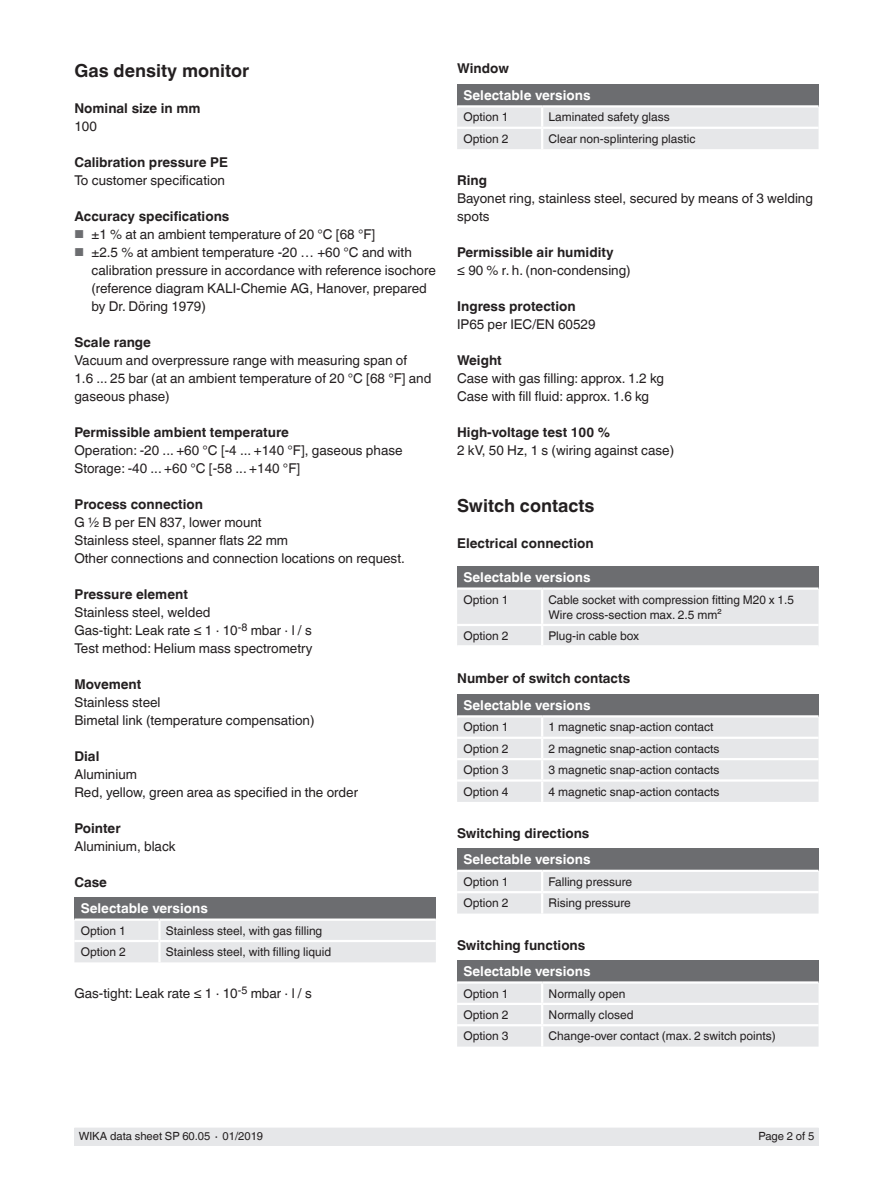
<style>
.page{position:relative;width:893px;height:1188px;background:#fff}
.page>*{position:absolute;margin:0;border:0;box-sizing:border-box;transform-origin:0 0}
.t1{font:700 18px "Helvetica World";color:#231f20}
.t2{font:13.5px/18px "Helvetica World";color:#231f20}
.t3{font:700 13.5px "Helvetica World";color:#231f20}
.t4{font:700 13.5px "Helvetica World";color:#fff}
.t5{font:12px/15px "Helvetica World";color:#231f20}
.t6{font:11.25px "Helvetica World";color:#231f20}
.s1{font-size:11.55px;color:#6c6d70}
</style>
<div class="page">
<div style="left:74px;top:1128px;width:745px;height:17px;background:#e6e7e9"></div>
<div style="left:74px;top:897px;width:362px;height:23px;background:#6c6d70"></div>
<div style="left:74px;top:921px;width:362px;height:41px;background:#e6e7e9"></div>
<hr style="left:74px;top:919px;width:85px;height:2px;background:#fff">
<hr style="left:159px;top:919px;width:277px;height:2px;background:#fff">
<hr style="left:158px;top:921px;width:3px;height:19px;background:#fff">
<hr style="left:74px;top:940px;width:85px;height:2px;background:#fff">
<hr style="left:159px;top:940px;width:277px;height:2px;background:#fff">
<hr style="left:158px;top:942px;width:3px;height:20px;background:#fff">
<div style="left:457px;top:84px;width:361px;height:22px;background:#6c6d70"></div>
<hr style="left:457px;top:105px;width:85px;height:3px;background:#fff">
<hr style="left:542px;top:105px;width:276px;height:3px;background:#fff">
<div style="left:457px;top:106px;width:361px;height:43px;background:#e6e7e9"></div>
<hr style="left:457px;top:127px;width:85px;height:2px;background:#fff">
<hr style="left:542px;top:127px;width:276px;height:2px;background:#fff">
<hr style="left:541px;top:129px;width:2px;height:20px;background:#fff">
<div style="left:457px;top:566px;width:361px;height:23px;background:#6c6d70"></div>
<hr style="left:457px;top:587px;width:85px;height:3px;background:#fff">
<hr style="left:542px;top:587px;width:276px;height:3px;background:#fff">
<div style="left:457px;top:590px;width:361px;height:55px;background:#e6e7e9"></div>
<div style="left:457px;top:694px;width:361px;height:22px;background:#6c6d70"></div>
<hr style="left:457px;top:715px;width:85px;height:3px;background:#fff">
<hr style="left:542px;top:715px;width:276px;height:3px;background:#fff">
<svg style="left:457px;top:716px;width:361px;height:86px;background:#e7e8ea"></svg>
<hr style="left:457px;top:779px;width:85px;height:3px;background:#fff">
<hr style="left:542px;top:779px;width:276px;height:3px;background:#fff">
<hr style="left:541px;top:782px;width:2px;height:20px;background:#fff">
<div style="left:457px;top:848px;width:361px;height:23px;background:#6c6d70"></div>
<hr style="left:457px;top:870px;width:85px;height:2px;background:#fff">
<hr style="left:542px;top:870px;width:276px;height:2px;background:#fff">
<div style="left:457px;top:872px;width:361px;height:42px;background:#e6e7e9"></div>
<hr style="left:457px;top:891px;width:85px;height:2px;background:#fff">
<hr style="left:542px;top:891px;width:276px;height:2px;background:#fff">
<hr style="left:541px;top:893px;width:2px;height:21px;background:#fff">
<div style="left:457px;top:960px;width:361px;height:23px;background:#6c6d70"></div>
<hr style="left:457px;top:981px;width:85px;height:3px;background:#fff">
<hr style="left:542px;top:981px;width:276px;height:3px;background:#fff">
<div style="left:457px;top:984px;width:361px;height:63px;background:#e6e7e9"></div>
<hr style="left:457px;top:1024px;width:85px;height:2px;background:#fff">
<hr style="left:542px;top:1024px;width:276px;height:2px;background:#fff">
<hr style="left:541px;top:1026px;width:2px;height:21px;background:#fff">
<h1 class="t1" style="left:74px;top:60px;width:176px">Gas density monitor</h1>
<p class="t3" style="left:74px;top:100px;width:128px">Nominal size in mm</p>
<p class="t2" style="left:74px;top:117px;width:24px">100</p>
<p class="t3" style="left:74px;top:154px;width:155px">Calibration pressure PE</p>
<p class="t2" style="left:74px;top:171px;width:152px">To customer specification</p>
<p class="t3" style="left:74px;top:208px;width:156px">Accuracy specifications</p>
<p class="t2" style="left:74px;top:225px;width:302px"><span class="s1">■</span> ±1 % at an ambient temperature of 20 °C [68 °F]</p>
<p class="t2" style="left:91px;top:243px;width:346px;text-indent:-17px"><span class="s1">■</span> ±2.5 % at ambient temperature -20 … +60 °C and with calibration pressure in accordance with reference isochore (reference diagram KALI-Chemie AG, Hanover, prepared by Dr. Döring 1979)</p>
<p class="t3" style="left:74px;top:334px;width:78px">Scale range</p>
<p class="t2" style="left:74px;top:351px;width:359px">Vacuum and overpressure range with measuring span of<br>1.6 ... 25 bar (at an ambient temperature of 20 °C [68 °F] and gaseous phase)</p>
<p class="t3" style="left:74px;top:424px;width:216px">Permissible ambient temperature</p>
<p class="t2" style="left:74px;top:441px;width:330px">Operation: -20 ... +60 °C [-4 ... +140 °F], gaseous phase<br>Storage: -40 ... +60 °C [-58 ... +140 °F]</p>
<p class="t3" style="left:74px;top:496px;width:130px">Process connection</p>
<p class="t2" style="left:74px;top:513px;width:332px">G ½ B per EN 837, lower mount<br>Stainless steel, spanner flats 22 mm<br>Other connections and connection locations on request.</p>
<p class="t3" style="left:74px;top:586px;width:115px">Pressure element</p>
<p class="t2" style="left:74px;top:603px;width:240px">Stainless steel, welded<br>Gas-tight: Leak rate ≤ 1 · 10<sup>-8</sup> mbar · l / s<br>Test method: Helium mass spectrometry</p>
<p class="t3" style="left:74px;top:676px;width:68px">Movement</p>
<p class="t2" style="left:74px;top:693px;width:242px">Stainless steel<br>Bimetal link (temperature compensation)</p>
<p class="t3" style="left:74px;top:748px;width:26px">Dial</p>
<p class="t2" style="left:74px;top:765px;width:285px">Aluminium<br>Red, yellow, green area as specified in the order</p>
<p class="t3" style="left:74px;top:820px;width:48px">Pointer</p>
<p class="t2" style="left:74px;top:837px;width:103px">Aluminium, black</p>
<p class="t3" style="left:74px;top:874px;width:34px">Case</p>
<p class="t4" style="left:81px;top:901px;width:129px">Selectable versions</p>
<p class="t5" style="left:81px;top:923px;width:47px">Option 1</p>
<p class="t5" style="left:166px;top:923px;width:158px">Stainless steel, with gas filling</p>
<p class="t5" style="left:81px;top:944px;width:47px">Option 2</p>
<p class="t5" style="left:166px;top:944px;width:167px">Stainless steel, with filling liquid</p>
<p class="t2" style="left:74px;top:985px;width:239px">Gas-tight: Leak rate ≤ 1 · 10<sup>-5</sup> mbar · l / s</p>
<p class="t3" style="left:457px;top:61px;width:53px">Window</p>
<p class="t4" style="left:463px;top:87px;width:129px">Selectable versions</p>
<p class="t5" style="left:463px;top:110px;width:47px">Option 1</p>
<p class="t5" style="left:549px;top:110px;width:123px">Laminated safety glass</p>
<p class="t5" style="left:463px;top:131px;width:47px">Option 2</p>
<p class="t5" style="left:549px;top:131px;width:148px">Clear non-splintering plastic</p>
<p class="t3" style="left:457px;top:173px;width:31px">Ring</p>
<p class="t2" style="left:457px;top:189px;width:357px">Bayonet ring, stainless steel, secured by means of 3 welding spots</p>
<p class="t3" style="left:457px;top:245px;width:158px">Permissible air humidity</p>
<p class="t2" style="left:457px;top:261px;width:175px">≤ 90 % r. h. (non-condensing)</p>
<p class="t3" style="left:457px;top:299px;width:120px">Ingress protection</p>
<p class="t2" style="left:457px;top:315px;width:140px">IP65 per IEC/EN 60529</p>
<p class="t3" style="left:457px;top:353px;width:46px">Weight</p>
<p class="t2" style="left:457px;top:369px;width:208px">Case with gas filling: approx. 1.2 kg<br>Case with fill fluid: approx. 1.6 kg</p>
<p class="t3" style="left:457px;top:425px;width:155px">High-voltage test 100 %</p>
<p class="t2" style="left:457px;top:441px;width:219px">2 kV, 50 Hz, 1 s (wiring against case)</p>
<h1 class="t1" style="left:457px;top:495px;width:139px">Switch contacts</h1>
<p class="t3" style="left:457px;top:536px;width:138px">Electrical connection</p>
<p class="t4" style="left:463px;top:570px;width:129px">Selectable versions</p>
<p class="t5" style="left:463px;top:592px;width:47px">Option 1</p>
<p class="t5" style="left:549px;top:592px;width:247px">Cable socket with compression fitting M20 x 1.5<br>Wire cross-section max. 2.5 mm²</p>
<p class="t5" style="left:463px;top:628px;width:47px">Option 2</p>
<p class="t5" style="left:549px;top:628px;width:92px">Plug-in cable box</p>
<p class="t3" style="left:457px;top:671px;width:175px">Number of switch contacts</p>
<p class="t4" style="left:463px;top:697px;width:129px">Selectable versions</p>
<p class="t5" style="left:463px;top:720px;width:47px">Option 1</p>
<p class="t5" style="left:549px;top:720px;width:167px">1 magnetic snap-action contact</p>
<p class="t5" style="left:463px;top:741px;width:47px">Option 2</p>
<p class="t5" style="left:549px;top:741px;width:173px">2 magnetic snap-action contacts</p>
<p class="t5" style="left:463px;top:763px;width:47px">Option 3</p>
<p class="t5" style="left:549px;top:763px;width:173px">3 magnetic snap-action contacts</p>
<p class="t5" style="left:463px;top:784px;width:47px">Option 4</p>
<p class="t5" style="left:549px;top:784px;width:173px">4 magnetic snap-action contacts</p>
<p class="t3" style="left:457px;top:825px;width:134px">Switching directions</p>
<p class="t4" style="left:463px;top:852px;width:129px">Selectable versions</p>
<p class="t5" style="left:463px;top:874px;width:47px">Option 1</p>
<p class="t5" style="left:549px;top:874px;width:85px">Falling pressure</p>
<p class="t5" style="left:463px;top:896px;width:47px">Option 2</p>
<p class="t5" style="left:549px;top:896px;width:84px">Rising pressure</p>
<p class="t3" style="left:457px;top:937px;width:130px">Switching functions</p>
<p class="t4" style="left:463px;top:964px;width:129px">Selectable versions</p>
<p class="t5" style="left:463px;top:986px;width:47px">Option 1</p>
<p class="t5" style="left:549px;top:986px;width:78px">Normally open</p>
<p class="t5" style="left:463px;top:1007px;width:47px">Option 2</p>
<p class="t5" style="left:549px;top:1007px;width:87px">Normally closed</p>
<p class="t5" style="left:463px;top:1029px;width:47px">Option 3</p>
<p class="t5" style="left:549px;top:1029px;width:229px">Change-over contact (max. 2 switch points)</p>
<p class="t6" style="left:79px;top:1130px;width:186px">WIKA data sheet SP 60.05 ∙ 01/2019</p>
<p class="t6" style="left:759px;top:1130px;width:57px">Page 2 of 5</p>
</div>
